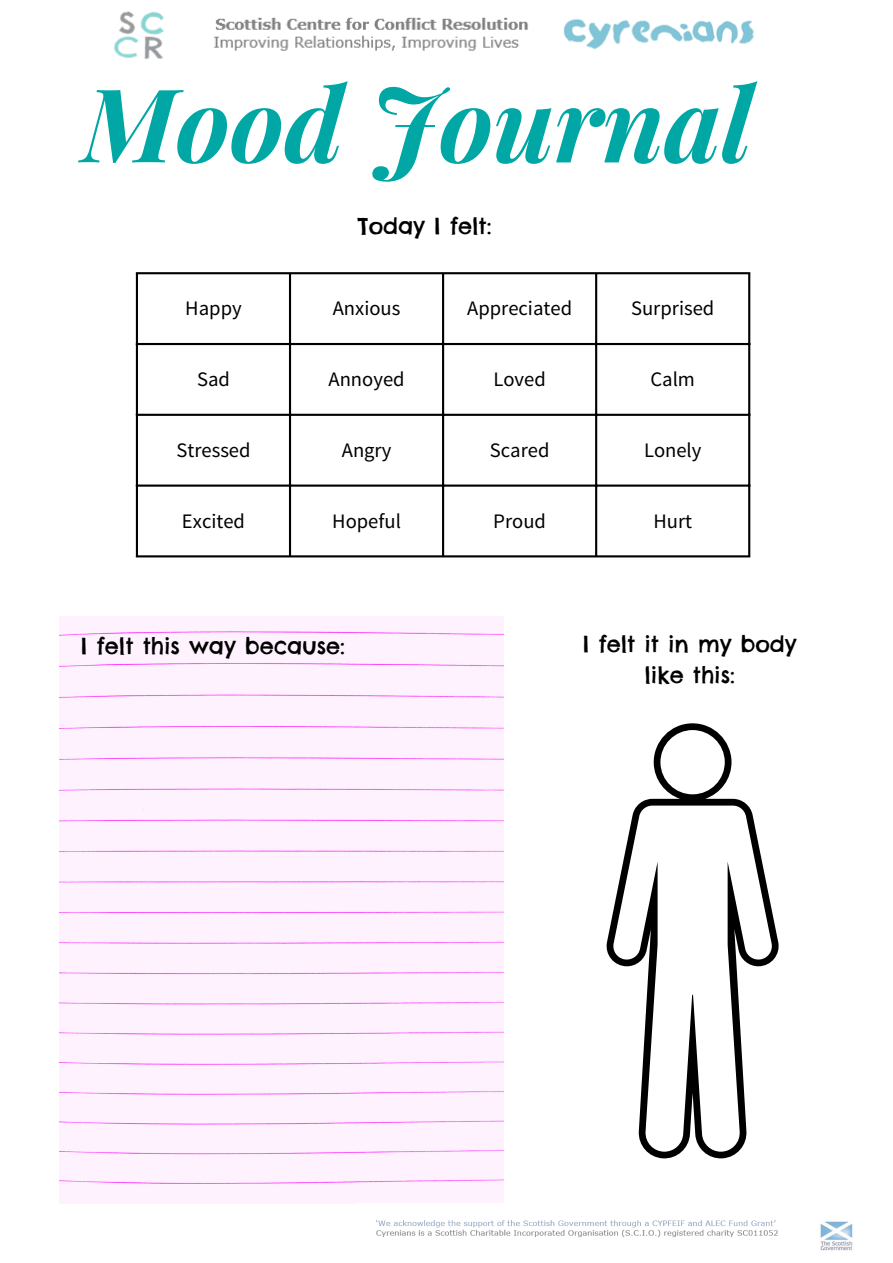
<style>
.page{position:relative;width:893px;height:1263px;background:#fff}
.page>*{position:absolute;margin:0;border:0;box-sizing:border-box;transform-origin:0 0}
.t1{font:italic 700 102.23px "Playfair Display";color:#00a7a4}
.t2{font:22.35px/30.9px "Chelsea Market";color:#000;text-align:center}
.t3{font:20.55px "Source Sans Pro";color:#000}
</style>
<div class="page">
<hr style="left:136px;top:274px;width:2px;height:281px;background:#000">
<hr style="left:289px;top:274px;width:2px;height:281px;background:#000">
<hr style="left:442px;top:274px;width:2px;height:281px;background:#000">
<hr style="left:595px;top:274px;width:2px;height:281px;background:#000">
<hr style="left:748px;top:274px;width:2px;height:281px;background:#000">
<hr style="left:136px;top:272px;width:614px;height:2px;background:#000">
<hr style="left:136px;top:343px;width:614px;height:2px;background:#000">
<hr style="left:136px;top:414px;width:614px;height:2px;background:#000">
<hr style="left:136px;top:484px;width:614px;height:3px;background:#000">
<hr style="left:136px;top:555px;width:614px;height:2px;background:#000">
<div style="left:60px;top:616px;width:443px;height:588px;background:#fef2fe"></div>
<svg style="left:606px;top:723px;width:173px;height:436px"></svg>
<img style="left:113px;top:11px;width:641px;height:49px">
<img style="left:357px;top:1203px;width:496px;height:48px">
<p class="t1" style="left:82px;top:52px;width:671px">Mood Journal</p>
<p class="t2" style="left:358px;top:211px;width:135px">Today I felt:</p>
<p class="t3" style="left:185px;top:295px;width:58px">Happy</p>
<h1 class="t3" style="left:333px;top:295px;width:69px">Anxious</h1>
<p class="t3" style="left:467px;top:295px;width:106px">Appreciated</p>
<p class="t3" style="left:631px;top:295px;width:85px">Surprised</p>
<p class="t3" style="left:197px;top:366px;width:34px">Sad</p>
<p class="t3" style="left:328px;top:366px;width:78px">Annoyed</p>
<p class="t3" style="left:493px;top:366px;width:54px">Loved</p>
<p class="t3" style="left:650px;top:366px;width:46px">Calm</p>
<p class="t3" style="left:176px;top:437px;width:76px">Stressed</p>
<p class="t3" style="left:342px;top:437px;width:51px">Angry</p>
<p class="t3" style="left:490px;top:437px;width:61px">Scared</p>
<p class="t3" style="left:644px;top:437px;width:59px">Lonely</p>
<p class="t3" style="left:182px;top:507px;width:65px">Excited</p>
<p class="t3" style="left:332px;top:507px;width:70px">Hopeful</p>
<p class="t3" style="left:493px;top:507px;width:54px">Proud</p>
<p class="t3" style="left:653px;top:507px;width:40px">Hurt</p>
<p class="t2" style="left:81px;top:630px;width:265px">I felt this way because:</p>
<p class="t2" style="left:583px;top:628px;width:215px">I felt it in my body like this:</p>
</div>
